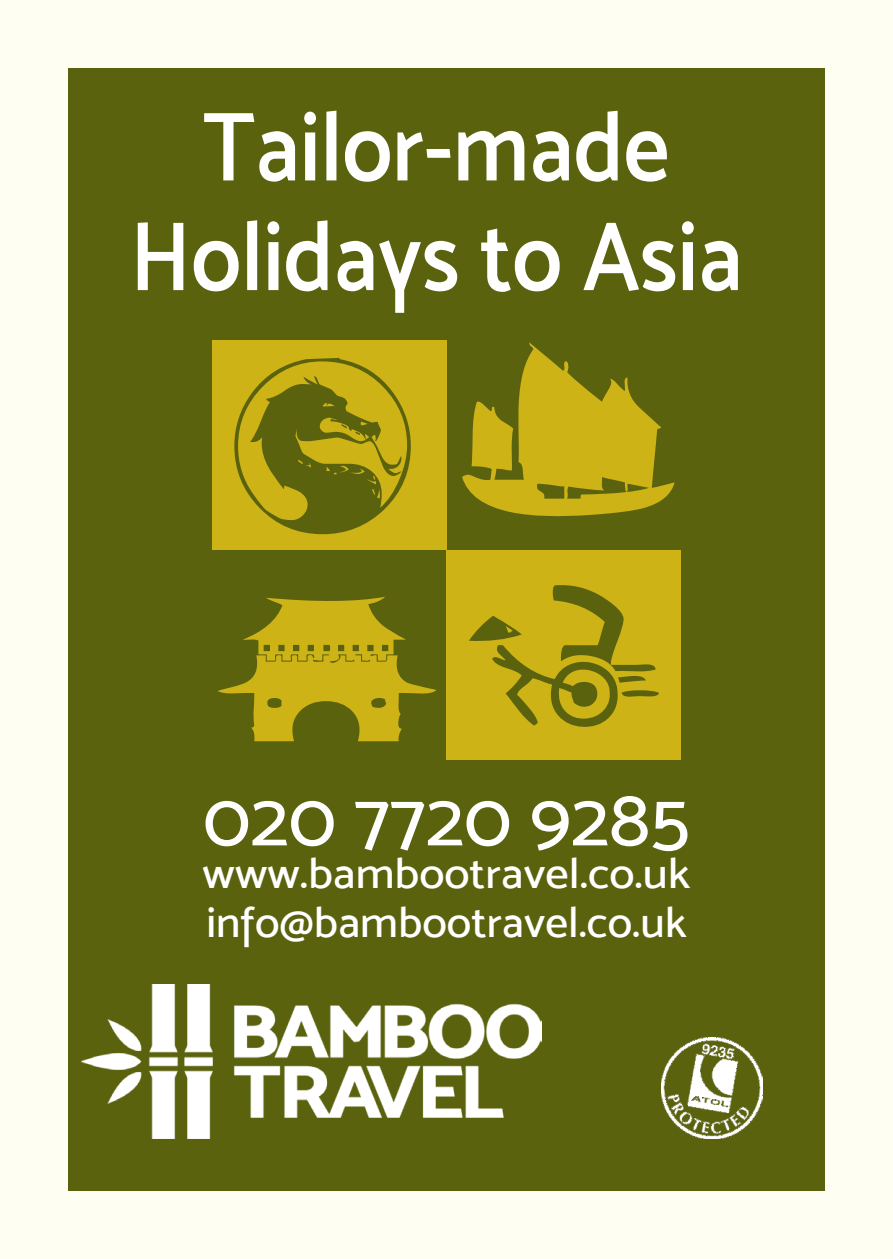
<style>
.page{position:relative;width:893px;height:1259px;background:#fffef2}
.page>*{position:absolute;margin:0;border:0;box-sizing:border-box;transform-origin:0 0}
.t1{font:98.7px/109.5px "Mosk Semi Bold 600";color:#fff;text-align:center;scale:.91 1}
.t2{font:76.8px "Mosk Medium 500";color:#fff}
.t3{font:43.5px "Mosk Medium 500";color:#fff}
.t4{font:43.5px "Mosk Medium 500";color:#fff;scale:1.06 1}
</style>
<div class="page">
<div style="left:68px;top:68px;width:757px;height:1123px;background:#5b620e"></div>
<img style="left:81px;top:985px;width:460px;height:153px">
<img style="left:662px;top:1037px;width:100px;height:101px">
<div style="left:447px;top:550px;width:234px;height:210px;background:#cdb316"></div>
<div style="left:212px;top:340px;width:234px;height:210px;background:#cdb316"></div>
<svg style="left:462px;top:342px;width:213px;height:175px"></svg>
<svg style="left:218px;top:597px;width:218px;height:144px"></svg>
<svg style="left:234px;top:358px;width:177px;height:176px"></svg>
<svg style="left:469px;top:585px;width:190px;height:142px"></svg>
<p class="t1" style="left:130px;top:91px;width:675px">Tailor-made<br>Holidays to Asia</p>
<p class="t2" style="left:203px;top:774px;width:488px">020 7720 9285</p>
<p class="t4" style="left:203px;top:847px;width:462px">www.bambootravel.co.uk</p>
<p class="t3" style="left:206px;top:896px;width:482px">info@bambootravel.co.uk</p>
</div>
